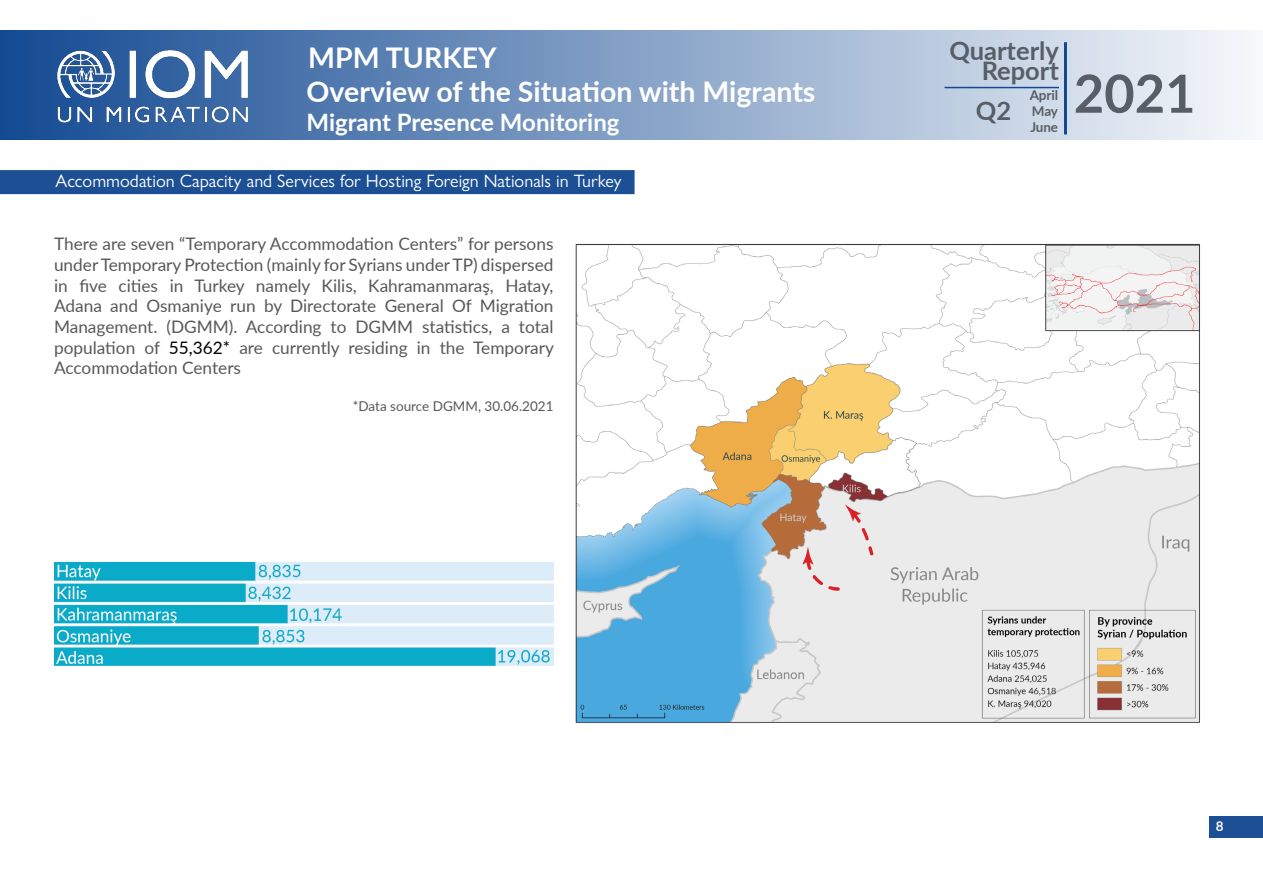
<style>
.page{position:relative;width:1263px;height:893px;background:#fff}
.page>*{position:absolute;margin:0;border:0;box-sizing:border-box;transform-origin:0 0}
.t1{font:700 52.5px "Lato";color:#585e67}
.t2{font:700 28.5px "Lato";color:#fff}
.t3{font:700 25.5px/20.5px "Lato";color:#585e67;text-align:right}
.t4{font:700 24px "Lato";color:#fff}
.t5{font:18px "Gill Sans Nova";color:#fff}
.t6{font:17.25px/20.7px "Lato";color:#57585a;text-align:justify}
.t7{font:13.5px "Lato";color:#57585a}
.t8{font:700 13.5px/16px "Lato";letter-spacing:-.01em;color:#585e67;text-align:justify}
.t9{font:700 13.5px "Lato";color:#fff}
.s1{color:#000}
</style>
<div class="page">
<svg style="left:0;top:30px;width:1251px;height:110px;background:#9ab1d0"></svg>
<hr style="left:944px;top:87px;width:115px;height:1px;background:#124992">
<hr style="left:1064px;top:42px;width:3px;height:92px;background:#124992">
<img style="left:21px;top:30px;width:262px;height:110px">
<div style="left:1209px;top:816px;width:54px;height:21px;background:#1c4f94"></div>
<div style="left:0;top:170px;width:634px;height:24px;background:#1c4f94"></div>
<img style="left:575px;top:244px;width:625px;height:479px">
<img style="left:54px;top:562px;width:500px;height:104px">
<h2 class="t2" style="left:308px;top:37px;width:190px">MPM TURKEY</h2>
<h3 class="t3" style="left:949px;top:39px;width:111px">Quarterly<br>Report</h3>
<p class="t8" style="left:1030px;top:87px;width:30px">April May June</p>
<h2 class="t2" style="left:307px;top:70px;width:510px">Overview of the Situation with Migrants</h2>
<h1 class="t1" style="left:1074px;top:55px;width:123px">2021</h1>
<h3 class="t3" style="left:976px;top:99px;width:37px">Q2</h3>
<h3 class="t4" style="left:307px;top:105px;width:314px">Migrant Presence Monitoring</h3>
<p class="t5" style="left:56px;top:170px;width:567px">Accommodation Capacity and Services for Hosting Foreign Nationals in Turkey</p>
<p class="t6" style="left:54px;top:233px;width:501px">There are seven “Temporary Accommodation Centers” for persons under Temporary Protection (mainly for Syrians under TP) dispersed in five cities in Turkey namely Kilis, Kahramanmaraş, Hatay, Adana and Osmaniye run by Directorate General Of Migration Management. (DGMM). According to DGMM statistics, a total population of <span class="s1">55,362*</span> are currently residing in the Temporary Accommodation Centers</p>
<p class="t7" style="left:353px;top:397px;width:202px">*Data source DGMM, 30.06.2021</p>
<p class="t9" style="left:1216px;top:816px;width:9px">8</p>
</div>
